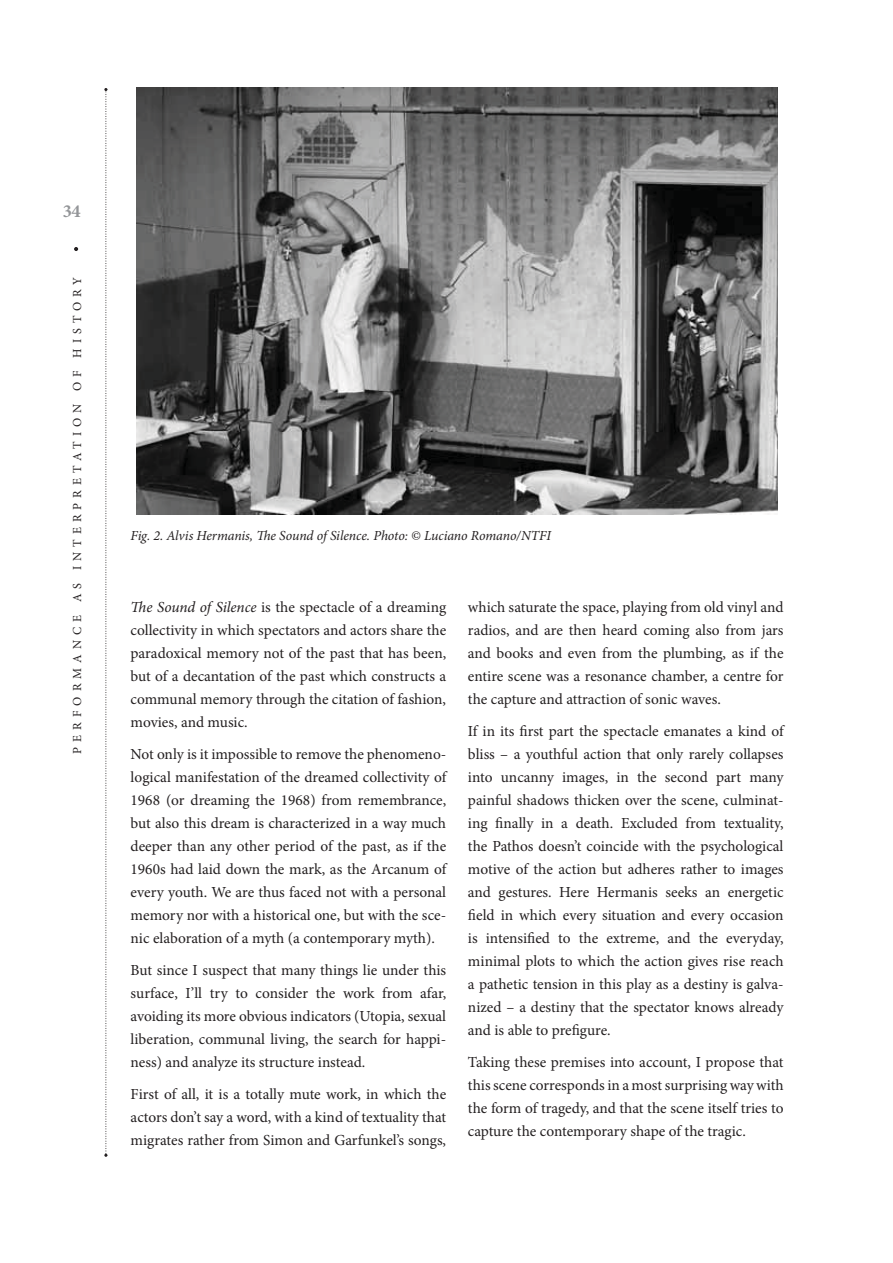
<style>
.page{position:relative;width:893px;height:1263px;background:#fff}
.page>*{position:absolute;margin:0;border:0;box-sizing:border-box;transform-origin:0 0}
.t1{font:700 18.45px "Minion Pro";color:#939598}
.t2{font:15.3px/23.1px "Minion Pro";color:#231f20;text-align:justify}
.t3{font:italic 13.8px "Minion Pro";letter-spacing:-.005em;color:#231f20}
.t4{font:12.3px "Minion Pro";letter-spacing:.41em;color:#231f20}
.s1{font-style:italic}
</style>
<div class="page">
<svg style="left:104px;top:88px;width:3px;height:1069px"></svg>
<svg style="left:74px;top:247px;width:4px;height:4px"></svg>
<img style="left:137px;top:88px;width:640px;height:427px">
<p class="t1" style="left:63px;top:204px;width:19px">34</p>
<p class="t4" style="left:72px;top:754px;width:478px;rotate:-90deg">PERFORMANCE AS INTERPRETATION OF HISTORY</p>
<p class="t3" style="left:131px;top:530px;width:422px">Fig. 2. Alvis Hermanis, The Sound of Silence. Photo: © Luciano Romano/NTFI</p>
<p class="t2" style="left:131px;top:597px;width:317px"><span class="s1">The Sound of Silence</span> is the spectacle of a dreaming collectivity in which spectators and actors share the paradoxical memory not of the past that has been, but of a decantation of the past which constructs a communal memory through the citation of fashion, movies, and music.</p>
<p class="t2" style="left:131px;top:744px;width:317px">Not only is it impossible to remove the phenomeno&shy;logical manifestation of the dreamed collectivity of 1968 (or dreaming the 1968) from remembrance, but also this dream is characterized in a way much deeper than any other period of the past, as if the 1960s had laid down the mark, as the Arcanum of every youth. We are thus faced not with a personal memory nor with a historical one, but with the sce&shy;nic elaboration of a myth (a contemporary myth).</p>
<p class="t2" style="left:131px;top:960px;width:317px">But since I suspect that many things lie under this surface, I’ll try to consider the work from afar, avoiding its more obvious indicators (Utopia, sexual liberation, communal living, the search for happi&shy;ness) and analyze its structure instead.</p>
<p class="t2" style="left:131px;top:1084px;width:317px">First of all, it is a totally mute work, in which the actors don’t say a word, with a kind of textuality that migrates rather from Simon and Garfunkel’s songs,</p>
<p class="t2" style="left:468px;top:597px;width:317px">which saturate the space, playing from old vinyl and radios, and are then heard coming also from jars and books and even from the plumbing, as if the entire scene was a resonance chamber, a centre for the capture and attraction of sonic waves.</p>
<p class="t2" style="left:468px;top:721px;width:317px">If in its first part the spectacle emanates a kind of bliss – a youthful action that only rarely collapses into uncanny images, in the second part many painful shadows thicken over the scene, culminat&shy;ing finally in a death. Excluded from textuality, the Pathos doesn’t coincide with the psychological motive of the action but adheres rather to images and gestures. Here Hermanis seeks an energetic field in which every situation and every occasion is intensified to the extreme, and the everyday, minimal plots to which the action gives rise reach a pathetic tension in this play as a destiny is galva&shy;nized – a destiny that the spectator knows already and is able to prefigure.</p>
<p class="t2" style="left:468px;top:1052px;width:317px">Taking these premises into account, I propose that this scene corresponds in a most surprising way with the form of tragedy, and that the scene itself tries to capture the contemporary shape of the tragic.</p>
</div>
